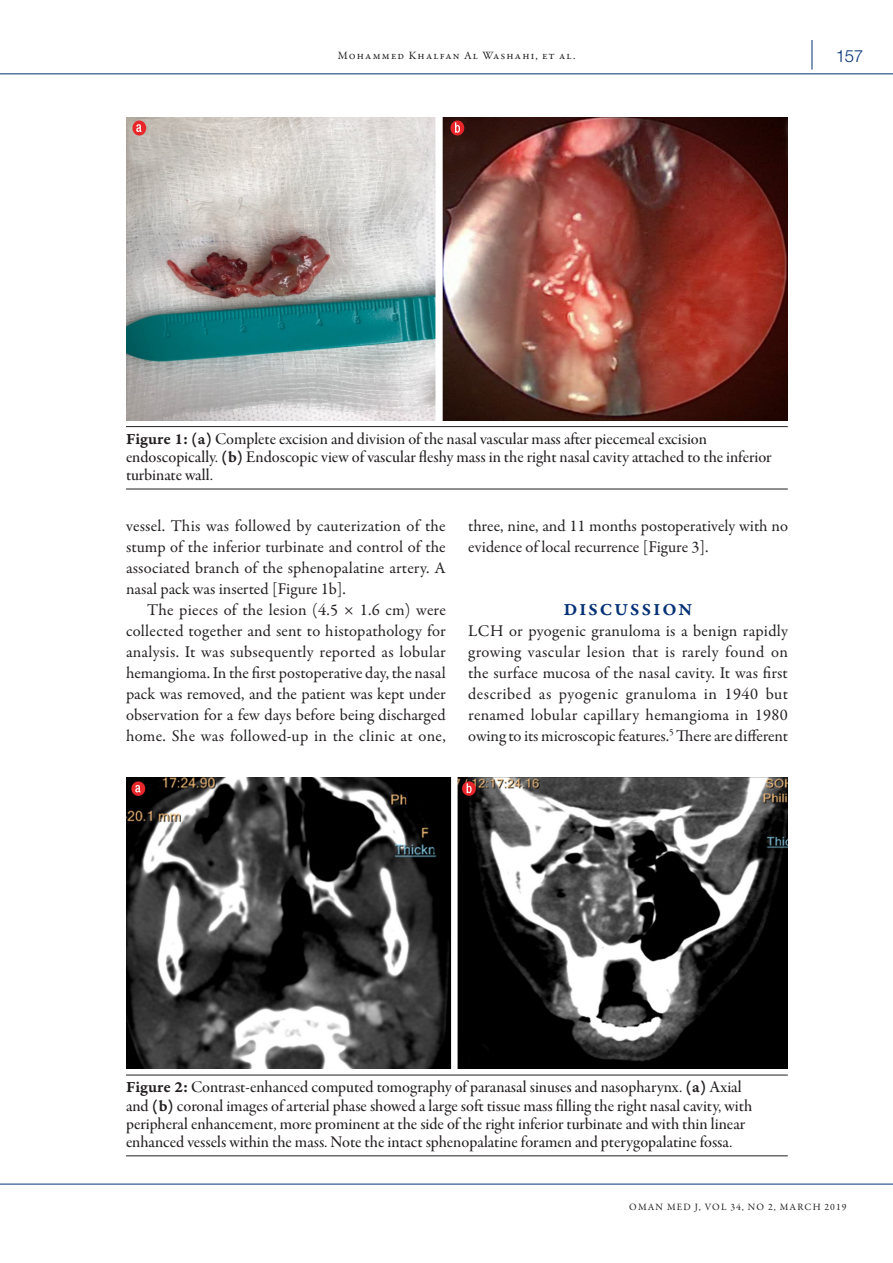
<style>
.page{position:relative;width:893px;height:1263px;background:#fff}
.page>*{position:absolute;margin:0;border:0;box-sizing:border-box;transform-origin:0 0}
.Heading-1{font:18px "Garamond Premr Pro Smbd Capt";letter-spacing:.115em;color:#053276}
.t1{font:18px "Nimbus Sans Novus TOT";color:#053276}
.Figure-Caption{font:16.5px/18.3px "Garamond Premr Pro Med Subh";color:#231f20}
.Paragraph_indent{font:16.5px/21px "Garamond Premr Pro";letter-spacing:.01em;color:#231f20;text-align:justify}
.Paragraph_No-Indent{font:16.5px/21px "Garamond Premr Pro";letter-spacing:.025em;color:#231f20;text-align:justify}
.t2{font:11.25px "Garamond Premr Pro";letter-spacing:.1em;color:#231f20}
.t3{font:9.75px "Garamond Premr Pro";letter-spacing:.11em;color:#231f20}
.s1{font-family:"Garamond Premr Pro Smbd Capt"}
</style>
<div class="page">
<hr style="left:0;top:1184px;width:893px;height:1px;background:#053276">
<hr style="left:0;top:74px;width:893px;height:1px;background:#053276">
<hr style="left:812px;top:40px;width:1px;height:30px;background:#053276">
<hr style="left:126px;top:426px;width:662px;height:1px;background:#231f20">
<hr style="left:126px;top:489px;width:662px;height:1px;background:#231f20">
<img style="left:126px;top:117px;width:662px;height:303px">
<hr style="left:126px;top:1075px;width:662px;height:1px;background:#231f20">
<hr style="left:126px;top:1155px;width:662px;height:1px;background:#231f20">
<img style="left:126px;top:777px;width:662px;height:291px">
<p class="t2" style="left:338px;top:49px;width:239px">Mohammed Khalfan Al Washahi, et al.</p>
<p class="t1" style="left:836px;top:46px;width:29px">157</p>
<p class="Figure-Caption" style="left:126px;top:430px;width:647px"><span class="s1">Figure 1: (a)</span> Complete excision and division of the nasal vascular mass after piecemeal excision endoscopically. <span class="s1">(b)</span> Endoscopic view of vascular fleshy mass in the right nasal cavity attached to the inferior turbinate wall.</p>
<p class="Paragraph_indent" style="left:126px;top:515px;width:321px">vessel. This was followed by cauterization of the stump of the inferior turbinate and control of the associated branch of the sphenopalatine artery. A nasal pack was inserted [Figure 1b].</p>
<p class="Paragraph_indent" style="left:126px;top:599px;width:321px;text-indent:21px">The pieces of the lesion (4.5 × 1.6 cm) were collected together and sent to histopathology for analysis. It was subsequently reported as lobular hemangioma. In the first postoperative day, the nasal pack was removed, and the patient was kept under observation for a few days before being discharged home. She was followed-up in the clinic at one,</p>
<p class="Paragraph_indent" style="left:468px;top:515px;width:321px">three, nine, and 11 months postoperatively with no evidence of local recurrence [Figure 3].</p>
<p class="Heading-1" style="left:564px;top:599px;width:130px">DISCUSSION</p>
<p class="Paragraph_No-Indent" style="left:468px;top:620px;width:321px">LCH or pyogenic granuloma is a benign rapidly growing vascular lesion that is rarely found on the surface mucosa of the nasal cavity. It was first described as pyogenic granuloma in 1940 but renamed lobular capillary hemangioma in 1980 owing to its microscopic features.<sup>5</sup> There are different</p>
<p class="Figure-Caption" style="left:126px;top:1079px;width:628px"><span class="s1">Figure 2:</span> Contrast-enhanced computed tomography of paranasal sinuses and nasopharynx. <span class="s1">(a)</span> Axial and <span class="s1">(b)</span> coronal images of arterial phase showed a large soft tissue mass filling the right nasal cavity, with peripheral enhancement, more prominent at the side of the right inferior turbinate and with thin linear enhanced vessels within the mass. Note the intact sphenopalatine foramen and pterygopalatine fossa.</p>
<p class="t3" style="left:629px;top:1201px;width:19px">Oman</p>
<p class="t3" style="left:667px;top:1201px;width:46px">med J, vol</p>
<p class="t3" style="left:730px;top:1201px;width:27px">34, no</p>
<p class="t3" style="left:768px;top:1201px;width:46px">2, March</p>
<p class="t3" style="left:825px;top:1201px;width:23px">2019</p>
</div>
